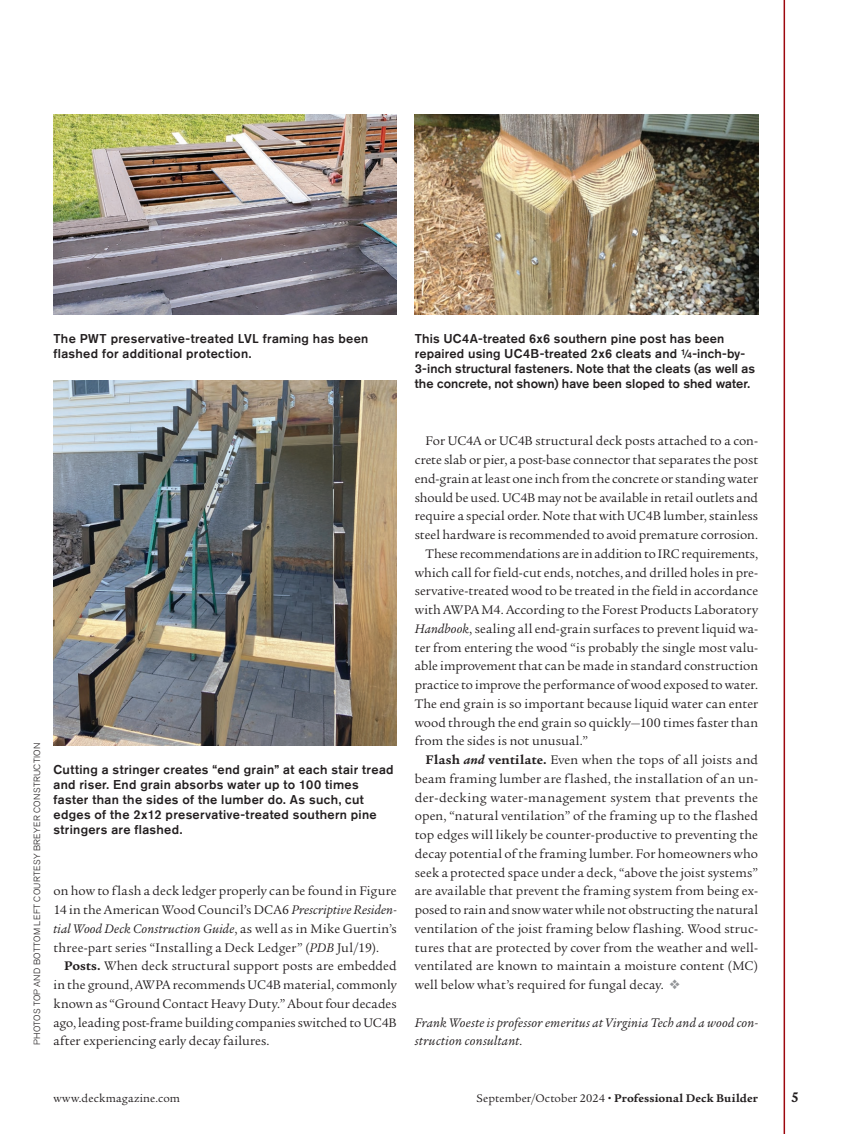
<style>
.page{position:relative;width:851px;height:1134px;background:#fff}
.page>*{position:absolute;margin:0;border:0;box-sizing:border-box;transform-origin:0 0}
.t1{font:700 15px "Legacy Serif Std";color:#231f20}
.Body_-_Normal{font:13.5px/18.8px "Legacy Serif Std";letter-spacing:.01em;color:#231f20;text-align:justify}
.Body_-_Normal-2{font:italic 13.5px "Legacy Serif Std";letter-spacing:.02em;color:#231f20}
.Caption{font:500 12.75px/15px "Akzidenz Grotesk Std";letter-spacing:.02em;color:#231f20}
.t2{font:700 12px "Legacy Serif Std";letter-spacing:.015em;color:#231f20}
.t3{font:12px "Legacy Serif Std";letter-spacing:.015em;color:#231f20}
.Credit{font:300 9px "Akzidenz Grotesk Std";letter-spacing:.04em;color:#231f20}
.s1{font-style:italic}
.s2{font-weight:700}
.s3{font-weight:700;font-style:italic}
.s4{color:#939598}
.s5{font-weight:400}
.s6{font-weight:900}
</style>
<div class="page">
<hr style="left:783px;top:0;width:2px;height:1134px;background:#9d070d">
<img style="left:53px;top:115px;width:344px;height:199px">
<img style="left:53px;top:380px;width:344px;height:365px">
<img style="left:415px;top:115px;width:343px;height:199px">
<p class="Caption" style="left:53px;top:330px;width:316px">The PWT preservative-treated LVL framing has been flashed for additional protection.</p>
<p class="Caption" style="left:415px;top:330px;width:342px">This UC4A-treated 6x6 southern pine post has been repaired using UC4B-treated 2x6 cleats and ¼-inch-by-3-inch structural fasteners. Note that the cleats (as well as the concrete, not shown) have been sloped to shed water.</p>
<p class="Credit" style="left:32px;top:1045px;width:304px;rotate:-90deg">PHOTOS TOP AND BOTTOM LEFT COURTESY BREYER CONSTRUCTION</p>
<p class="Caption" style="left:53px;top:762px;width:341px">Cutting a stringer creates “end grain” at each stair tread and riser. End grain absorbs water up to 100 times faster than the sides of the lumber do. As such, cut edges of the 2x12 preservative-treated southern pine stringers are flashed.</p>
<p class="Body_-_Normal" style="left:53px;top:882px;width:345px">on how to flash a deck ledger properly can be found in Figure 14 in the American Wood Council’s DCA6 <span class="s1">Prescriptive Residen&shy;tial Wood Deck Construction Guide</span>, as well as in Mike Guertin’s three-part series “Installing a Deck Ledger” (<span class="s1">PDB</span> Jul/19).</p>
<p class="Body_-_Normal" style="left:53px;top:957px;width:345px;text-indent:11px"><span class="s2">Posts.</span> When deck structural support posts are embedded in the ground, AWPA recommends UC4B material, commonly known as “Ground Contact Heavy Duty.” About four decades ago, leading post-frame building companies switched to UC4B after experiencing early decay failures.</p>
<p class="Body_-_Normal" style="left:415px;top:432px;width:345px;text-indent:11px">For UC4A or UC4B structural deck posts attached to a con&shy;crete slab or pier, a post-base connector that separates the post end-grain at least one inch from the concrete or standing water should be used. UC4B may not be available in retail outlets and require a special order. Note that with UC4B lumber, stainless steel hardware is recommended to avoid premature corrosion.</p>
<p class="Body_-_Normal" style="left:415px;top:544px;width:345px;text-indent:11px">These recommendations are in addition to IRC requirements, which call for field-cut ends, notches, and drilled holes in pre&shy;servative-treated wood to be treated in the field in accordance with AWPA M4. According to the Forest Products Laboratory <span class="s1">Handbook</span>, sealing all end-grain surfaces to prevent liquid wa&shy;ter from entering the wood “is probably the single most valu&shy;able improvement that can be made in standard construction practice to improve the performance of wood exposed to water.<br>The end grain is so important because liquid water can enter wood through the end grain so quickly—100 times faster than from the sides is not unusual.”</p>
<p class="Body_-_Normal" style="left:415px;top:751px;width:345px;text-indent:11px"><span class="s2">Flash</span> <span class="s3">and</span> <span class="s2">ventilate.</span> Even when the tops of all joists and beam framing lumber are flashed, the installation of an un&shy;der-decking water-management system that prevents the open, “natural ventilation” of the framing up to the flashed top edges will likely be counter-productive to preventing the decay potential of the framing lumber. For homeowners who seek a protected space under a deck, “above the joist systems” are available that prevent the framing system from being ex&shy;posed to rain and snow water while not obstructing the natural ventilation of the joist framing below flashing. Wood struc&shy;tures that are protected by cover from the weather and well&shy;ventilated are known to maintain a moisture content (MC) well below what’s required for fungal decay. <span class="s4">❖</span></p>
<p class="Body_-_Normal-2" style="left:415px;top:1015px;width:345px">Frank Woeste is professor emeritus at Virginia Tech and a wood con-</p>
<p class="Body_-_Normal-2" style="left:415px;top:1034px;width:109px">struction consultant.</p>
<p class="t3" style="left:53px;top:1091px;width:128px">www.deckmagazine.com</p>
<p class="t2" style="left:476px;top:1091px;width:283px"><span class="s5">September/October 2024</span> <span class="s6">•</span> Professional Deck Builder</p>
<p class="t1" style="left:791px;top:1088px;width:9px">5</p>
</div>
